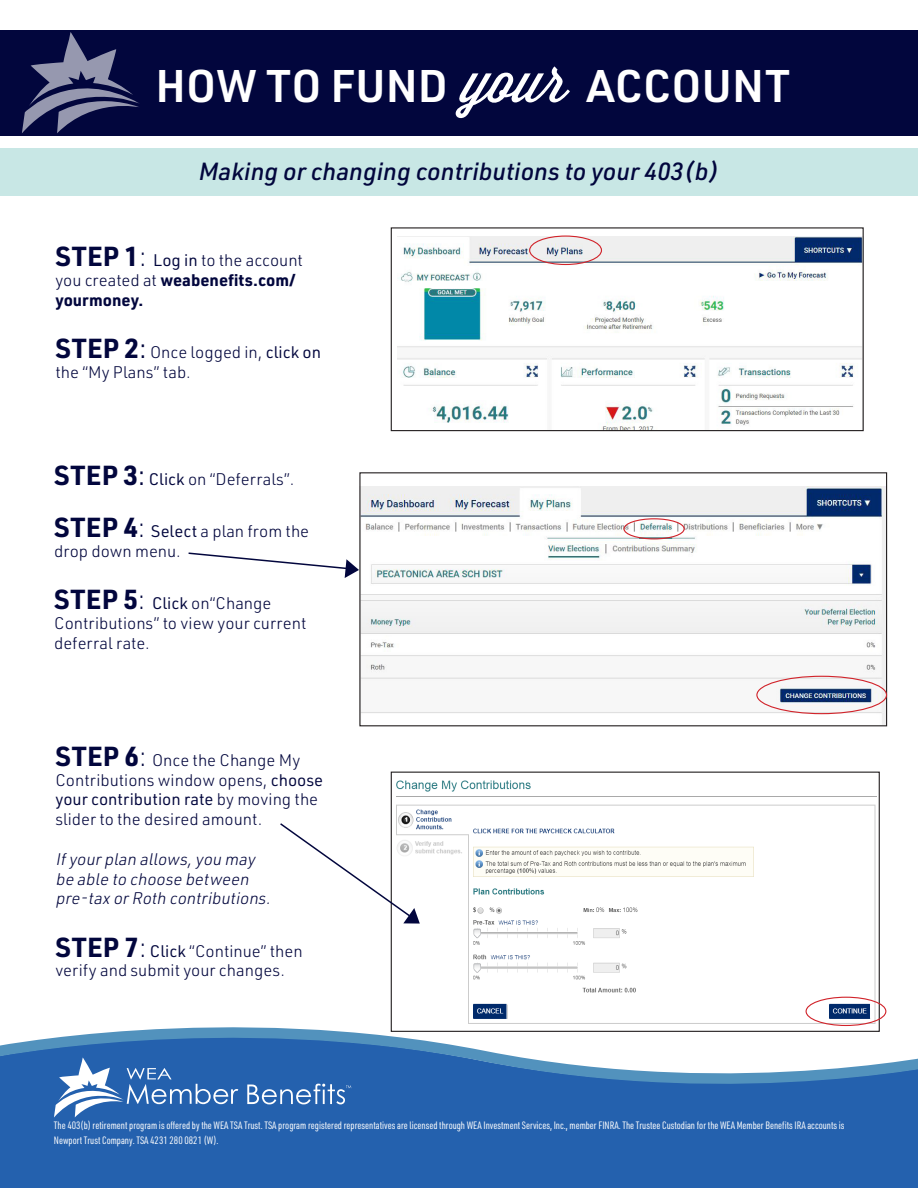
<style>
.page{position:relative;width:918px;height:1188px;background:#fff}
.page>*{position:absolute;margin:0;border:0;box-sizing:border-box;transform-origin:0 0}
.t1{font:600 44.85px "URWDIN";color:#fff}
.t2{font:italic 500 24.3px "URWDIN";color:#02063d}
.t3{font:300 16.5px/19.8px "URWDIN";color:#02063d}
.t4{font:italic 300 16.5px/19.8px "URWDIN";color:#02063d}
.t5{font:700 16.5px/19.8px "URWDIN";color:#02063d}
.t6{font:10.5px/15.1px "URWDIN Cond";color:#fff}
.s1{font-family:"Wisdom Script AI";font-weight:400;font-size:57px}
.s2{font-size:27px}
.s3{font-weight:300;font-size:27px}
.s4{font-weight:400}
.s5{font-weight:300}
.s6{font-weight:700;font-size:27px}
.s7{font-weight:400;font-size:27px}
</style>
<div class="page">
<div style="left:0;top:1107px;width:918px;height:81px;background:#2461ae"></div>
<svg style="left:0;top:993px;width:918px;height:114px"></svg>
<svg style="left:247px;top:1084px;width:104px;height:20px;background:#5c89c2"></svg>
<svg style="left:54px;top:1058px;width:184px;height:59px;background:#4d7fbd"></svg>
<div style="left:0;top:148px;width:918px;height:47px;background:#c8e7e5"></div>
<div style="left:0;top:30px;width:918px;height:105px;background:#02063d"></div>
<svg style="left:22px;top:32px;width:117px;height:101px"></svg>
<img style="left:361px;top:486px;width:524px;height:238px">
<div style="left:359px;top:472px;width:528px;height:254px;border:1px solid #231f20"></div>
<div style="left:623px;top:518px;width:62px;height:21px;border:1px solid #d1232a;border-radius:50%"></div>
<div style="left:756px;top:676px;width:131px;height:38px;border:1px solid #d1232a;border-radius:50%"></div>
<img style="left:393px;top:780px;width:485px;height:250px">
<div style="left:391px;top:772px;width:489px;height:260px;border:1px solid #231f20"></div>
<div style="left:806px;top:997px;width:80px;height:29px;border:1px solid #d1232a;border-radius:50%"></div>
<img style="left:398px;top:236px;width:464px;height:193px">
<div style="left:391px;top:227px;width:473px;height:204px;border:1px solid #231f20"></div>
<div style="left:529px;top:236px;width:73px;height:29px;border:1px solid #d1232a;border-radius:50%"></div>
<svg style="left:188px;top:552px;width:171px;height:26px"></svg>
<svg style="left:280px;top:822px;width:140px;height:102px"></svg>
<p class="t1" style="left:156px;top:55px;width:636px">HOW TO FUND <span class="s1">your</span> ACCOUNT</p>
<p class="t2" style="left:199px;top:155px;width:522px">Making or changing contributions to your 403(b)</p>
<p class="t5" style="left:55px;top:250px;width:249px"><span class="s2">STEP 1</span><span class="s3">:</span> <span class="s4">Log in</span> <span class="s5">to the account you created at</span> weabenefits.com/ yourmoney.</p>
<p class="t3" style="left:55px;top:342px;width:267px"><span class="s6">STEP 2</span><span class="s7">:</span> Once logged in, <span class="s4">click on </span>the “My Plans” tab.</p>
<p class="t3" style="left:54px;top:469px;width:242px"><span class="s6">STEP 3</span><span class="s7">:</span> <span class="s4">Click</span> on “Deferrals”.</p>
<p class="t3" style="left:54px;top:521px;width:257px"><span class="s6">STEP 4</span><span class="s2">:</span> <span class="s4">Select</span> a plan from the drop down menu.</p>
<p class="t3" style="left:54px;top:593px;width:254px"><span class="s6">STEP 5</span><span class="s2">:</span> <span class="s4">Click</span> on“Change<br>Contributions” to view your current deferral rate.</p>
<p class="t3" style="left:55px;top:750px;width:269px"><span class="s6">STEP 6</span><span class="s2">:</span> Once the Change My<br>Contributions window opens, <span class="s4">choose your contribution rate</span> by moving the slider to the desired amount.</p>
<p class="t4" style="left:55px;top:849px;width:220px">Ifyourplan allows,you may be able to choose between pre-tax orRoth contributions.</p>
<p class="t3" style="left:55px;top:940px;width:249px"><span class="s6">STEP 7</span><span class="s2">:</span> <span class="s4">Click</span> “Continue” then verify and submit your changes.</p>
<p class="t6" style="left:54px;top:1117px;width:792px">The 403(b) retirement program is offered by the WEA TSA Trust. TSA program registered representatives are licensed through WEA Investment Services, Inc., member FINRA. The Trustee Custodian for the WEA Member Benefits IRA accounts is<br>Newport Trust Company. TSA 4231 280 0821 (W).</p>
</div>
